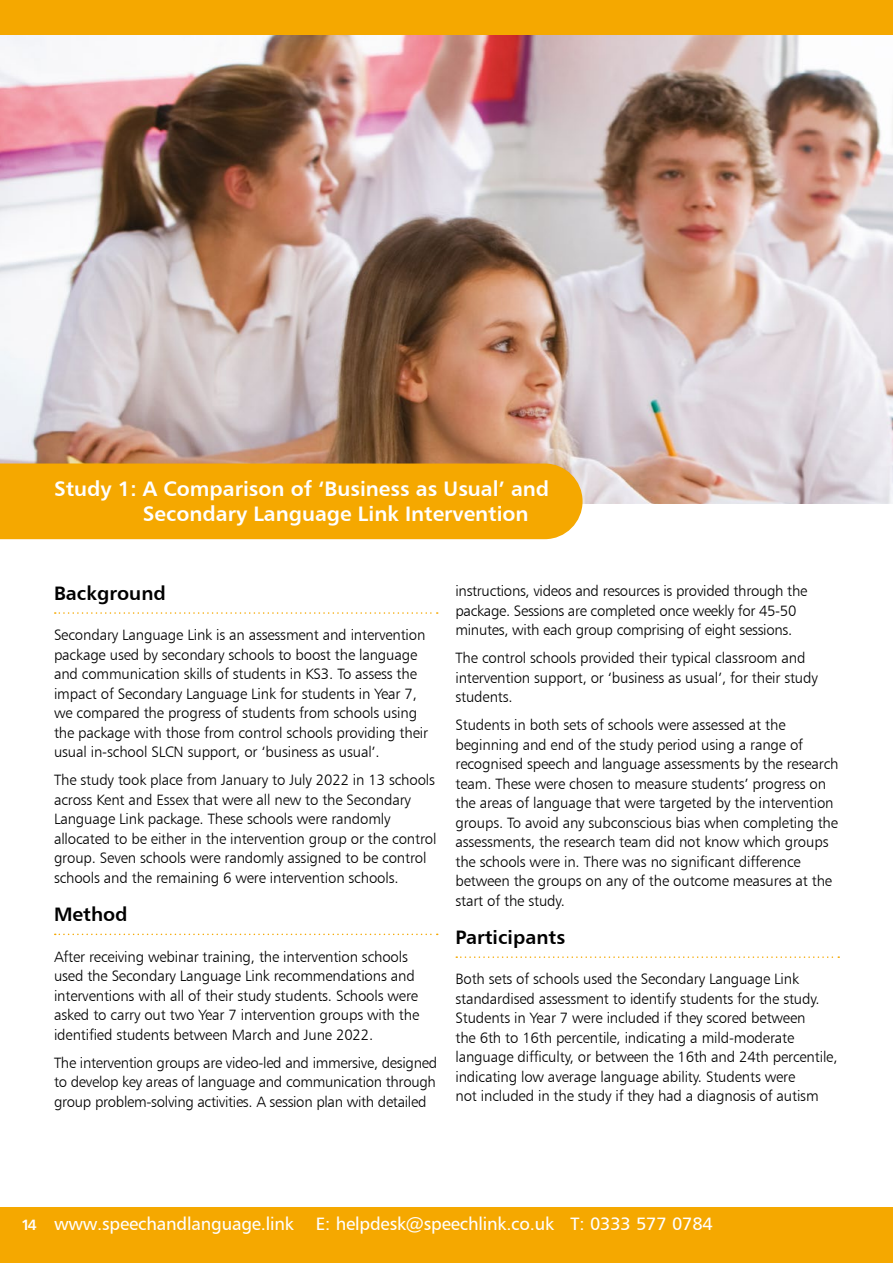
<style>
.page{position:relative;width:893px;height:1263px;background:#fff}
.page>*{position:absolute;margin:0;border:0;box-sizing:border-box;transform-origin:0 0}
.t1{font:21px/25.2px "Humanist 777 BT Bold B";color:#fff}
.t2{font:19.5px "Humanist 777 BT Bold B";color:#000}
.t3{font:18px "Humanist 777 BT Roman B";letter-spacing:-.01em;color:#fff}
.t4{font:15px/19.5px "Humanist 777 BT Light B";letter-spacing:-.01em;color:#000}
.s1{font-family:"Humanist 777 BT Bold B";font-size:15px}
</style>
<div class="page">
<img style="left:0;top:34px;width:893px;height:470px">
<div style="left:0;top:0;width:893px;height:34px;background:#f5a800"></div>
<div style="left:0;top:463px;width:583px;height:76px;background:#f5a800"></div>
<svg style="left:55px;top:612px;width:383px;height:2px"></svg>
<svg style="left:55px;top:933px;width:383px;height:2px"></svg>
<svg style="left:456px;top:956px;width:383px;height:2px"></svg>
<div style="left:0;top:1208px;width:893px;height:55px;background:#f5a800"></div>
<h1 class="t1" style="left:143px;top:476px;width:408px;text-indent:-89px">Study 1: A Comparison of ‘Business as Usual’ and<br>Secondary Language Link Intervention</h1>
<h2 class="t2" style="left:54px;top:580px;width:113px">Background</h2>
<p class="t4" style="left:54px;top:625px;width:376px">Secondary Language Link is an assessment and intervention package used by secondary schools to boost the language and communication skills of students in KS3. To assess the impact of Secondary Language Link for students in Year 7, we compared the progress of students from schools using the package with those from control schools providing their usual in-school SLCN support, or ‘business as usual’.</p>
<p class="t4" style="left:54px;top:770px;width:384px">The study took place from January to July 2022 in 13 schools across Kent and Essex that were all new to the Secondary Language Link package. These schools were randomly allocated to be either in the intervention group or the control group. Seven schools were randomly assigned to be control schools and the remaining 6 were intervention schools.</p>
<h2 class="t2" style="left:54px;top:902px;width:75px">Method</h2>
<p class="t4" style="left:54px;top:946px;width:367px">After receiving webinar training, the intervention schools used the Secondary Language Link recommendations and interventions with all of their study students. Schools were asked to carry out two Year 7 intervention groups with the identified students between March and June 2022.</p>
<p class="t4" style="left:54px;top:1052px;width:385px;text-align:justify">The intervention groups are video-led and immersive, designed to develop key areas of language and communication through group problem-solving activities. A session plan with detailed</p>
<p class="t4" style="left:455px;top:581px;width:353px">instructions, videos and resources is provided through the package. Sessions are completed once weekly for 45-50 minutes, with each group comprising of eight sessions.</p>
<p class="t4" style="left:455px;top:648px;width:364px">The control schools provided their typical classroom and intervention support, or ‘business as usual’, for their study students.</p>
<p class="t4" style="left:455px;top:715px;width:385px">Students in both sets of schools were assessed at the beginning and end of the study period using a range of recognised speech and language assessments by the research team. These were chosen to measure students’ progress on the areas of language that were targeted by the intervention groups. To avoid any subconscious bias when completing the assessments, the research team did not know which groups the schools were in. There was no significant difference between the groups on any of the outcome measures at the start of the study.</p>
<h2 class="t2" style="left:455px;top:924px;width:111px">Participants</h2>
<p class="t4" style="left:455px;top:969px;width:384px">Both sets of schools used the Secondary Language Link standardised assessment to identify students for the study.<br>Students in Year 7 were included if they scored between<br>the 6th to 16th percentile, indicating a mild-moderate language difficulty, or between the 16th and 24th percentile, indicating low average language ability. Students were<br>not included in the study if they had a diagnosis of autism</p>
<p class="t3" style="left:21px;top:1212px;width:693px"><span class="s1">14</span> www.speechandlanguage.link E: helpdesk@speechlink.co.uk T: 0333 577 0784</p>
</div>
